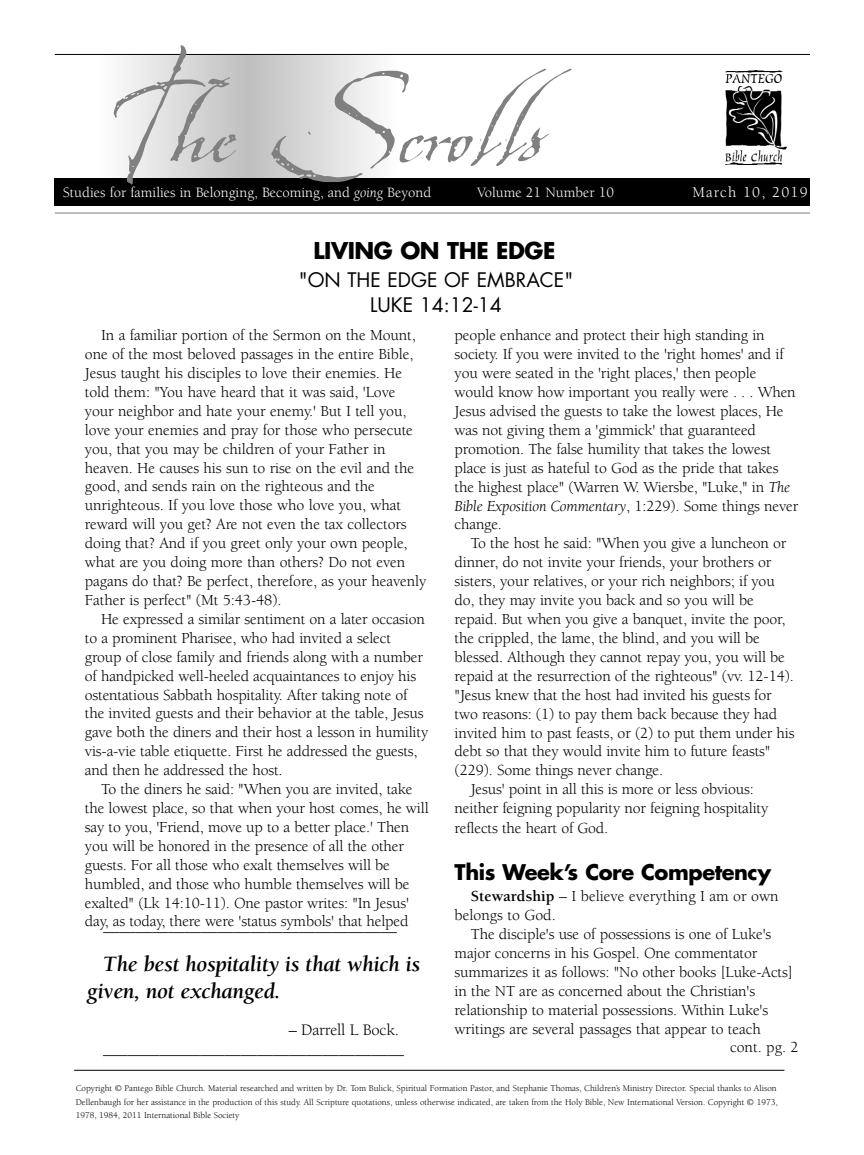
<style>
.page{position:relative;width:864px;height:1155px;background:#fff}
.page>*{position:absolute;margin:0;border:0;box-sizing:border-box;transform-origin:0 0}
.t1{font:257.25px "La Figura";color:#808080}
.t2{font:italic 700 22.5px/27px "Berkeley";letter-spacing:-.015em;color:#000}
.t3{font:700 22.5px "Futura";letter-spacing:-.02em;color:#000}
.t4{font:700 21px "Futura";letter-spacing:-.02em;color:#000}
.t5{font:19.5px/25.7px "Futura";color:#000;text-align:center}
.t6{font:16.5px/19.8px "Berkeley";letter-spacing:-.01em;color:#000}
.t7{font:15.75px/18.9px "Berkeley";letter-spacing:-.01em;color:#000}
.t8{font:15.3px "Berkeley";letter-spacing:.08em;color:#fff}
.t9{font:14.7px "Berkeley";color:#fff}
.t10{font:9px/13.5px "Berkeley";color:#000}
.s1{font-style:italic}
.s2{font-weight:700;font-style:italic}
.s3{font-weight:700}
</style>
<div class="page">
<hr style="left:74px;top:1069px;width:710px;height:1px;background:#000">
<div style="left:144px;top:55px;width:210px;height:146px;background:#ebebeb"></div>
<div style="left:155px;top:55px;width:187px;height:146px;background:#e6e6e6"></div>
<div style="left:165px;top:55px;width:168px;height:146px;background:#e2e2e2"></div>
<div style="left:174px;top:55px;width:149px;height:146px;background:#dedede"></div>
<div style="left:183px;top:55px;width:131px;height:146px;background:#dadada"></div>
<div style="left:193px;top:55px;width:112px;height:146px;background:#d6d6d6"></div>
<div style="left:202px;top:55px;width:93px;height:146px;background:#d2d2d2"></div>
<div style="left:211px;top:55px;width:75px;height:146px;background:#cecece"></div>
<div style="left:221px;top:55px;width:56px;height:146px;background:#cacaca"></div>
<div style="left:230px;top:55px;width:37px;height:146px;background:#c6c6c6"></div>
<div style="left:239px;top:55px;width:19px;height:146px;background:#c2c2c2"></div>
<img style="left:725px;top:70px;width:62px;height:94px">
<hr style="left:55px;top:54px;width:755px;height:1px;background:#000">
<div style="left:55px;top:178px;width:755px;height:27px;background:#000"></div>
<hr style="left:55px;top:213px;width:755px;height:1px;background:#808080">
<h1 class="t1" style="left:109px;top:-78px;width:436px">The Scrolls</h1>
<p class="t9" style="left:63px;top:186px;width:370px">Studies for families in Belonging, Becoming, and <span class="s1">going</span> Beyond</p>
<p class="t9" style="left:477px;top:186px;width:138px">Volume 21 Number 10</p>
<p class="t8" style="left:693px;top:186px;width:117px">March 10, 2019</p>
<h2 class="t3" style="left:314px;top:240px;width:243px">LIVING ON THE EDGE</h2>
<p class="t5" style="left:299px;top:268px;width:276px">"ON THE EDGE OF EMBRACE"<br>LUKE 14:12-14</p>
<p class="t7" style="left:85px;top:327px;width:343px;text-indent:16px">In a familiar portion of the Sermon on the Mount, one of the most beloved passages in the entire Bible, Jesus taught his disciples to love their enemies. He told them: "You have heard that it was said, 'Love your neighbor and hate your enemy.' But I tell you, love your enemies and pray for those who persecute you, that you may be children of your Father in heaven. He causes his sun to rise on the evil and the good, and sends rain on the righteous and the unrighteous. If you love those who love you, what reward will you get? Are not even the tax collectors doing that? And if you greet only your own people, what are you doing more than others? Do not even pagans do that? Be perfect, therefore, as your heavenly Father is perfect" (Mt 5:43-48).</p>
<p class="t7" style="left:85px;top:610px;width:345px;text-indent:16px">He expressed a similar sentiment on a later occasion to a prominent Pharisee, who had invited a select group of close family and friends along with a number of handpicked well-heeled acquaintances to enjoy his ostentatious Sabbath hospitality. After taking note of the invited guests and their behavior at the table, Jesus gave both the diners and their host a lesson in humility vis-a-vie table etiquette. First he addressed the guests, and then he addressed the host.</p>
<p class="t7" style="left:85px;top:781px;width:345px;text-indent:16px">To the diners he said: "When you are invited, take the lowest place, so that when your host comes, he will say to you, 'Friend, move up to a better place.' Then you will be honored in the presence of all the other guests. For all those who exalt themselves will be humbled, and those who humble themselves will be exalted" (Lk 14:10-11). One pastor writes: "In Jesus' day, as today, there were 'status symbols' that helped</p>
<p class="t6" style="left:103px;top:917px;width:295px">____________________________________</p>
<h2 class="t2" style="left:87px;top:952px;width:335px;text-indent:16px">The best hospitality is that which is given, not exchanged.</h2>
<p class="t6" style="left:103px;top:1020px;width:303px;text-indent:186px">– Darrell L Bock. ________<span class="s2">_____</span>________________________</p>
<p class="t7" style="left:455px;top:327px;width:345px">people enhance and protect their high standing in society. If you were invited to the 'right homes' and if you were seated in the 'right places,' then people would know how important you really were . . . When Jesus advised the guests to take the lowest places, He was not giving them a 'gimmick' that guaranteed promotion. The false humility that takes the lowest place is just as hateful to God as the pride that takes the highest place" (Warren W. Wiersbe, "Luke," in <span class="s1">The Bible Exposition Commentary</span>, 1:229). Some things never change.</p>
<p class="t7" style="left:471px;top:535px;width:317px">To the host he said: "When you give a luncheon or</p>
<p class="t7" style="left:455px;top:554px;width:318px">dinner, do not invite your friends, your brothers or</p>
<p class="t7" style="left:455px;top:573px;width:322px">sisters, your relatives, or your rich neighbors; if you</p>
<p class="t7" style="left:455px;top:592px;width:301px">do, they may invite you back and so you will be</p>
<p class="t7" style="left:455px;top:611px;width:333px">repaid. But when you give a banquet, invite the poor,</p>
<p class="t7" style="left:455px;top:630px;width:307px">the crippled, the lame, the blind, and you will be</p>
<p class="t7" style="left:455px;top:648px;width:332px">blessed. Although they cannot repay you, you will be</p>
<p class="t7" style="left:455px;top:667px;width:341px">repaid at the resurrection of the righteous" (vv. 12-14).</p>
<p class="t7" style="left:455px;top:686px;width:319px">"Jesus knew that the host had invited his guests for</p>
<p class="t7" style="left:455px;top:705px;width:324px">two reasons: (1) to pay them back because they had</p>
<p class="t7" style="left:455px;top:724px;width:342px">invited him to past feasts, or (2) to put them under his</p>
<p class="t7" style="left:455px;top:743px;width:317px">debt so that they would invite him to future feasts"</p>
<p class="t7" style="left:455px;top:762px;width:210px">(229). Some things never change.</p>
<p class="t7" style="left:471px;top:781px;width:285px">Jesus' point in all this is more or less obvious:</p>
<p class="t7" style="left:455px;top:800px;width:315px">neither feigning popularity nor feigning hospitality</p>
<p class="t7" style="left:455px;top:819px;width:155px">reflects the heart of God.</p>
<h3 class="t4" style="left:455px;top:861px;width:318px">This Week’s Core Competency</h3>
<p class="t7" style="left:455px;top:887px;width:325px;line-height:19.5px;text-indent:16px"><span class="s3">Stewardship</span> – I believe everything I am or own belongs to God.</p>
<p class="t7" style="left:471px;top:926px;width:302px">The disciple's use of possessions is one of Luke's</p>
<p class="t7" style="left:455px;top:945px;width:304px">major concerns in his Gospel. One commentator</p>
<p class="t7" style="left:455px;top:963px;width:340px">summarizes it as follows: "No other books [Luke-Acts]</p>
<p class="t7" style="left:455px;top:982px;width:302px">in the NT are as concerned about the Christian's</p>
<p class="t7" style="left:455px;top:1001px;width:315px">relationship to material possessions. Within Luke's</p>
<p class="t7" style="left:455px;top:1020px;width:308px">writings are several passages that appear to teach</p>
<p class="t7" style="left:730px;top:1038px;width:70px">cont. pg. 2</p>
<p class="t10" style="left:76px;top:1082px;width:704px">Copyright © Pantego Bible Church. Material researched and written by Dr. Tom Bulick, Spiritual Formation Pastor, and Stephanie Thomas, Children’s Ministry Director. Special thanks to Alison<br>Dellenbaugh for her assistance in the production of this study. All Scripture quotations, unless otherwise indicated, are taken from the Holy Bible, New International Version. Copyright © 1973,<br>1978, 1984, 2011 International Bible Society</p>
</div>
